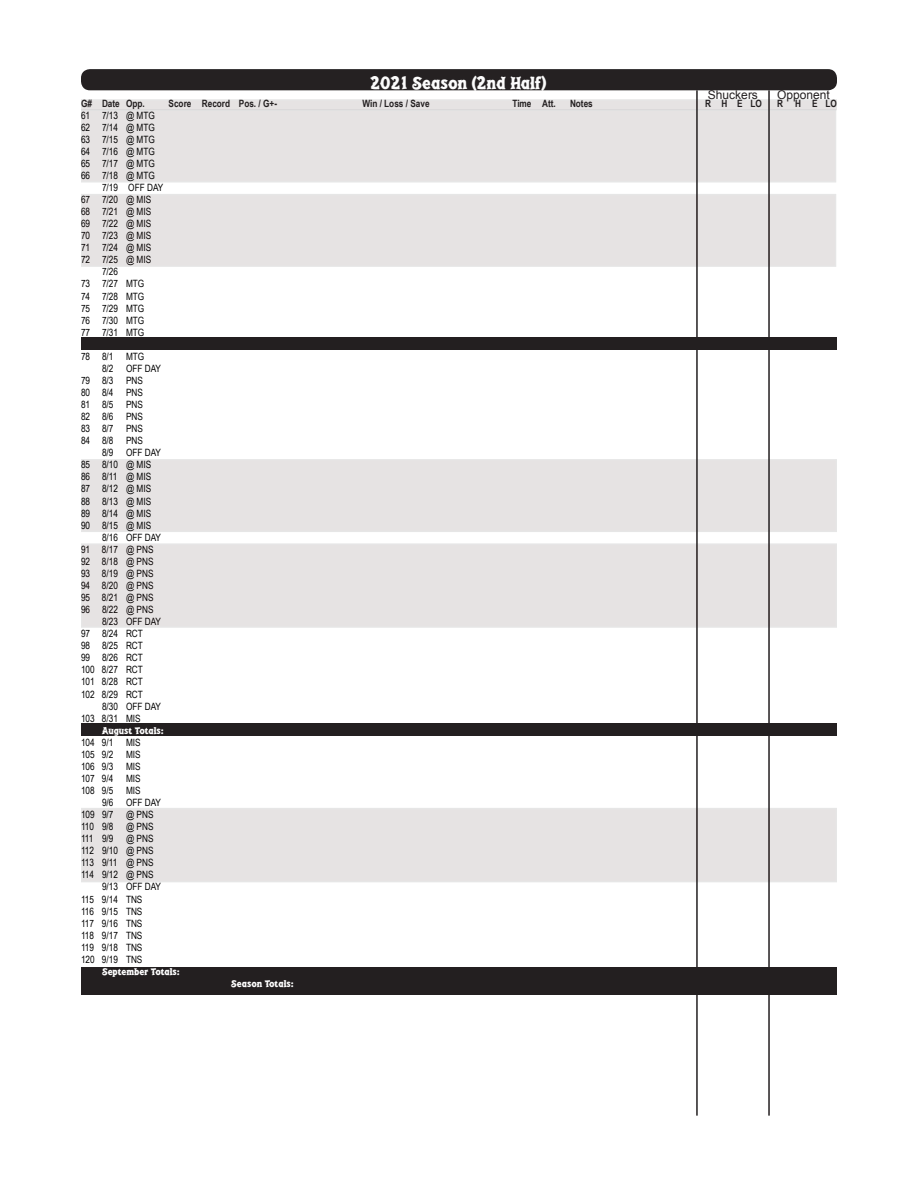
<style>
.page{position:relative;width:918px;height:1188px;background:#fff}
.page>*{position:absolute;margin:0;border:0;box-sizing:border-box;transform-origin:0 0}
.t1{font:18px "Shuckers";color:#fcfcfc}
.t2{font:12px "Arial";color:#231f20}
.t3{font:10.05px/12px "Arial Narrow";color:#000}
.t4{font:700 10.05px "Arial Narrow";color:#231f20}
.t5{font:10.05px "Shuckers";color:#fff}
</style>
<div class="page">
<div style="left:81px;top:980px;width:756px;height:14px;background:#231f20"></div>
<div style="left:82px;top:460px;width:754px;height:71px;background:#e6e3e3"></div>
<div style="left:82px;top:110px;width:754px;height:72px;background:#e6e3e3"></div>
<div style="left:81px;top:967px;width:756px;height:13px;background:#231f20"></div>
<div style="left:81px;top:723px;width:756px;height:13px;background:#231f20"></div>
<hr style="left:696px;top:90px;width:2px;height:1026px;background:#231f20">
<div style="left:81px;top:69px;width:756px;height:21px;background:#252122;border-radius:9px"></div>
<hr style="left:768px;top:90px;width:2px;height:1026px;background:#231f20">
<div style="left:82px;top:100px;width:754px;height:9px;background:#e6e3e3"></div>
<div style="left:82px;top:809px;width:754px;height:73px;background:#e6e3e3"></div>
<div style="left:82px;top:195px;width:754px;height:71px;background:#e6e3e3"></div>
<div style="left:81px;top:338px;width:755px;height:12px;background:#231f20"></div>
<div style="left:82px;top:544px;width:754px;height:83px;background:#e6e3e3"></div>
<p class="t1" style="left:370px;top:74px;width:178px">2021 Season (2nd Half)</p>
<p class="t2" style="left:708px;top:87px;width:52px">Shuckers</p>
<p class="t2" style="left:777px;top:87px;width:54px">Opponent</p>
<p class="t4" style="left:81px;top:95px;width:65px">G# Date Opp.</p>
<p class="t4" style="left:169px;top:95px;width:110px">Score Record Pos. / G+-</p>
<p class="t4" style="left:362px;top:95px;width:69px">Win / Loss / Save</p>
<p class="t4" style="left:512px;top:95px;width:45px">Time Att.</p>
<p class="t4" style="left:570px;top:95px;width:24px">Notes</p>
<p class="t4" style="left:705px;top:95px;width:58px">R HELO</p>
<p class="t4" style="left:777px;top:95px;width:61px">R H ELO</p>
<p class="t3" style="left:81px;top:109px;width:75px">61 7/13 @ MTG</p>
<p class="t3" style="left:81px;top:121px;width:75px">62 7/14 @ MTG</p>
<p class="t3" style="left:81px;top:133px;width:75px">63 7/15 @ MTG</p>
<p class="t3" style="left:81px;top:145px;width:75px">64 7/16 @ MTG</p>
<p class="t3" style="left:81px;top:157px;width:75px">65 7/17 @ MTG</p>
<p class="t3" style="left:81px;top:169px;width:75px">66 7/18 @ MTG</p>
<p class="t3" style="left:102px;top:181px;width:63px">7/19 OFF DAY</p>
<p class="t3" style="left:81px;top:193px;width:72px">67 7/20 @ MIS</p>
<p class="t3" style="left:81px;top:205px;width:72px">68 7/21 @ MIS</p>
<p class="t3" style="left:81px;top:217px;width:72px">69 7/22 @ MIS</p>
<p class="t3" style="left:81px;top:229px;width:72px">70 7/23 @ MIS</p>
<p class="t3" style="left:81px;top:241px;width:72px">71 7/24 @ MIS</p>
<p class="t3" style="left:81px;top:253px;width:72px">72 7/25 @ MIS</p>
<p class="t3" style="left:102px;top:265px;width:18px">7/26</p>
<p class="t3" style="left:81px;top:278px;width:65px">73 7/27 MTG</p>
<p class="t3" style="left:81px;top:290px;width:65px">74 7/28 MTG</p>
<p class="t3" style="left:81px;top:302px;width:65px">75 7/29 MTG</p>
<p class="t3" style="left:81px;top:314px;width:65px">76 7/30 MTG</p>
<p class="t3" style="left:81px;top:326px;width:65px">77 7/31 MTG</p>
<p class="t3" style="left:81px;top:350px;width:65px">78 8/1 MTG</p>
<p class="t3" style="left:102px;top:362px;width:61px">8/2 OFF DAY</p>
<p class="t3" style="left:81px;top:374px;width:63px">79 8/3 PNS</p>
<p class="t3" style="left:81px;top:386px;width:63px">80 8/4 PNS</p>
<p class="t3" style="left:81px;top:398px;width:63px">81 8/5 PNS</p>
<p class="t3" style="left:81px;top:410px;width:63px">82 8/6 PNS</p>
<p class="t3" style="left:81px;top:422px;width:63px">83 8/7 PNS</p>
<p class="t3" style="left:81px;top:434px;width:63px">84 8/8 PNS</p>
<p class="t3" style="left:102px;top:446px;width:61px">8/9 OFF DAY</p>
<p class="t3" style="left:81px;top:458px;width:72px">85 8/10 @ MIS</p>
<p class="t3" style="left:81px;top:471px;width:72px">86 8/11 @ MIS</p>
<p class="t3" style="left:81px;top:483px;width:72px">87 8/12 @ MIS</p>
<p class="t3" style="left:81px;top:495px;width:72px">88 8/13 @ MIS</p>
<p class="t3" style="left:81px;top:507px;width:72px">89 8/14 @ MIS</p>
<p class="t3" style="left:81px;top:519px;width:72px">90 8/15 @ MIS</p>
<p class="t3" style="left:102px;top:531px;width:61px">8/16 OFF DAY</p>
<p class="t3" style="left:81px;top:543px;width:74px">91 8/17 @ PNS</p>
<p class="t3" style="left:81px;top:555px;width:74px">92 8/18 @ PNS</p>
<p class="t3" style="left:81px;top:567px;width:74px">93 8/19 @ PNS</p>
<p class="t3" style="left:81px;top:579px;width:74px">94 8/20 @ PNS</p>
<p class="t3" style="left:81px;top:591px;width:74px">95 8/21 @ PNS</p>
<p class="t3" style="left:81px;top:603px;width:74px">96 8/22 @ PNS</p>
<p class="t3" style="left:81px;top:615px;width:82px;text-indent:21px">8/23 OFF DAY<br>97 8/24 RCT</p>
<p class="t3" style="left:81px;top:639px;width:63px">98 8/25 RCT</p>
<p class="t3" style="left:81px;top:651px;width:63px">99 8/26 RCT</p>
<p class="t3" style="left:81px;top:663px;width:63px">100 8/27 RCT</p>
<p class="t3" style="left:81px;top:676px;width:63px">101 8/28 RCT</p>
<p class="t3" style="left:81px;top:688px;width:63px">102 8/29 RCT</p>
<p class="t3" style="left:102px;top:700px;width:61px">8/30 OFF DAY</p>
<p class="t3" style="left:81px;top:712px;width:61px">103 8/31 MIS</p>
<p class="t5" style="left:102px;top:726px;width:63px">August Totals:</p>
<p class="t3" style="left:81px;top:736px;width:61px">104 9/1 MIS</p>
<p class="t3" style="left:81px;top:748px;width:61px">105 9/2 MIS</p>
<p class="t3" style="left:81px;top:760px;width:61px">106 9/3 MIS</p>
<p class="t3" style="left:81px;top:772px;width:61px">107 9/4 MIS</p>
<p class="t3" style="left:81px;top:784px;width:61px">108 9/5 MIS</p>
<p class="t3" style="left:102px;top:796px;width:61px">9/6 OFF DAY</p>
<p class="t3" style="left:81px;top:808px;width:74px">109 9/7 @ PNS</p>
<p class="t3" style="left:81px;top:820px;width:74px">110 9/8 @ PNS</p>
<p class="t3" style="left:81px;top:832px;width:74px">111 9/9 @ PNS</p>
<p class="t3" style="left:81px;top:844px;width:74px">112 9/10 @ PNS</p>
<p class="t3" style="left:81px;top:856px;width:74px">113 9/11 @ PNS</p>
<p class="t3" style="left:81px;top:868px;width:74px">114 9/12 @ PNS</p>
<p class="t3" style="left:102px;top:881px;width:61px">9/13 OFF DAY</p>
<p class="t3" style="left:81px;top:893px;width:63px">115 9/14 TNS</p>
<p class="t3" style="left:81px;top:905px;width:63px">116 9/15 TNS</p>
<p class="t3" style="left:81px;top:917px;width:63px">117 9/16 TNS</p>
<p class="t3" style="left:81px;top:929px;width:63px">118 9/17 TNS</p>
<p class="t3" style="left:81px;top:941px;width:63px">119 9/18 TNS</p>
<p class="t3" style="left:81px;top:953px;width:63px">120 9/19 TNS</p>
<p class="t5" style="left:102px;top:967px;width:79px">September Totals:</p>
<p class="t5" style="left:231px;top:979px;width:64px">Season Totals:</p>
</div>
